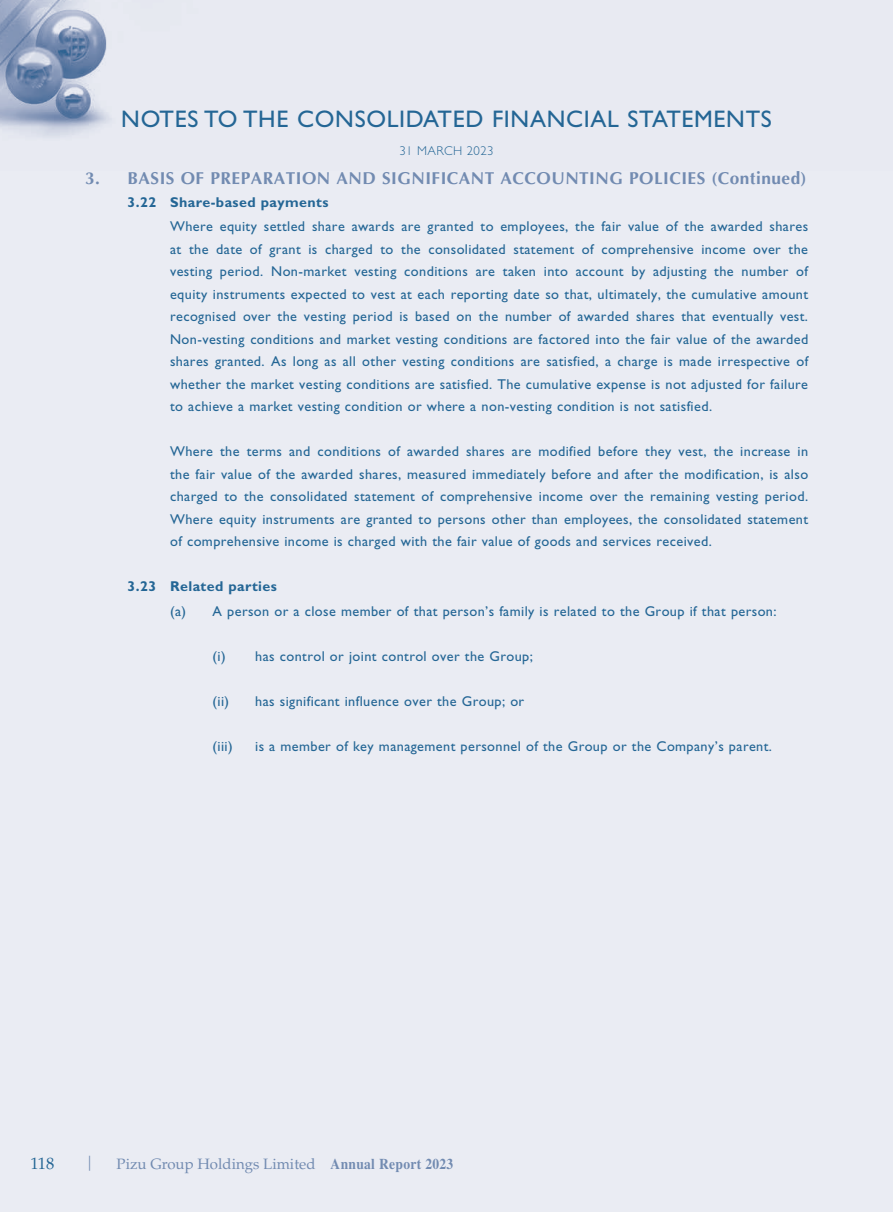
<style>
.page{position:relative;width:893px;height:1212px;background:#fff}
.page>*{position:absolute;margin:0;border:0;box-sizing:border-box;transform-origin:0 0}
.t1{font:24px "Gill Sans Std";letter-spacing:.03em;color:#246695}
.t2{font:700 17.25px "Optima LT Std";letter-spacing:.03em;color:#728bb1}
.t3{font:16.5px "Palatino LT Std";color:#246695}
.t4{font:15px "Palatino LT Std";color:#728bb1}
.t5{font:14.25px/22.5px "Gill Sans Std";letter-spacing:.03em;color:#246695;text-align:justify}
.t6{font:700 14.25px "Gill Sans Std";letter-spacing:.03em;color:#246695}
.t7{font:300 12.75px "Gill Sans Std";letter-spacing:.03em;color:#246695}
.s1{font-family:"Times LT Std";font-weight:700}
</style>
<div class="page">
<hr style="left:892px;top:0;width:1px;height:1212px;background:#eaecf3">
<div style="left:0;top:0;width:892px;height:1212px;background:#eaecf3"></div>
<img style="left:0;top:0;width:112px;height:138px">
<h1 class="t1" style="left:121px;top:105px;width:652px">NOTES TO THE CONSOLIDATED FINANCIAL STATEMENTS</h1>
<p class="t7" style="left:400px;top:144px;width:95px">31 MARCH 2023</p>
<p class="t2" style="left:85px;top:169px;width:723px">3. BASIS OF PREPARATION AND SIGNIFICANT ACCOUNTING POLICIES (Continued)</p>
<p class="t6" style="left:128px;top:193px;width:202px">3.22 Share-based payments</p>
<p class="t5" style="left:170px;top:215px;width:640px">Where equity settled share awards are granted to employees, the fair value of the awarded shares at the date of grant is charged to the consolidated statement of comprehensive income over the vesting period. Non-market vesting conditions are taken into account by adjusting the number of equity instruments expected to vest at each reporting date so that, ultimately, the cumulative amount recognised over the vesting period is based on the number of awarded shares that eventually vest.<br>Non-vesting conditions and market vesting conditions are factored into the fair value of the awarded shares granted. As long as all other vesting conditions are satisfied, a charge is made irrespective of whether the market vesting conditions are satisfied. The cumulative expense is not adjusted for failure to achieve a market vesting condition or where a non-vesting condition is not satisfied.</p>
<p class="t5" style="left:170px;top:440px;width:640px">Where the terms and conditions of awarded shares are modified before they vest, the increase in the fair value of the awarded shares, measured immediately before and after the modification, is also charged to the consolidated statement of comprehensive income over the remaining vesting period.<br>Where equity instruments are granted to persons other than employees, the consolidated statement of comprehensive income is charged with the fair value of goods and services received.</p>
<p class="t6" style="left:128px;top:578px;width:151px">3.23 Related parties</p>
<p class="t5" style="left:170px;top:600px;width:608px">(a) A person or a close member of that person’s family is related to the Group if that person:</p>
<p class="t5" style="left:213px;top:645px;width:322px">(i) has control or joint control over the Group;</p>
<p class="t5" style="left:213px;top:690px;width:313px">(ii) has significant influence over the Group; or</p>
<p class="t5" style="left:213px;top:735px;width:22px">(iii)</p>
<p class="t5" style="left:255px;top:735px;width:518px">is a member of key management personnel of the Group or the Company’s parent.</p>
<p class="t3" style="left:31px;top:1153px;width:25px">118</p>
<p class="t4" style="left:85px;top:1153px;width:11px">|</p>
<p class="t4" style="left:117px;top:1155px;width:338px">Pizu Group Holdings Limited <span class="s1">Annual Report 2023</span></p>
</div>
